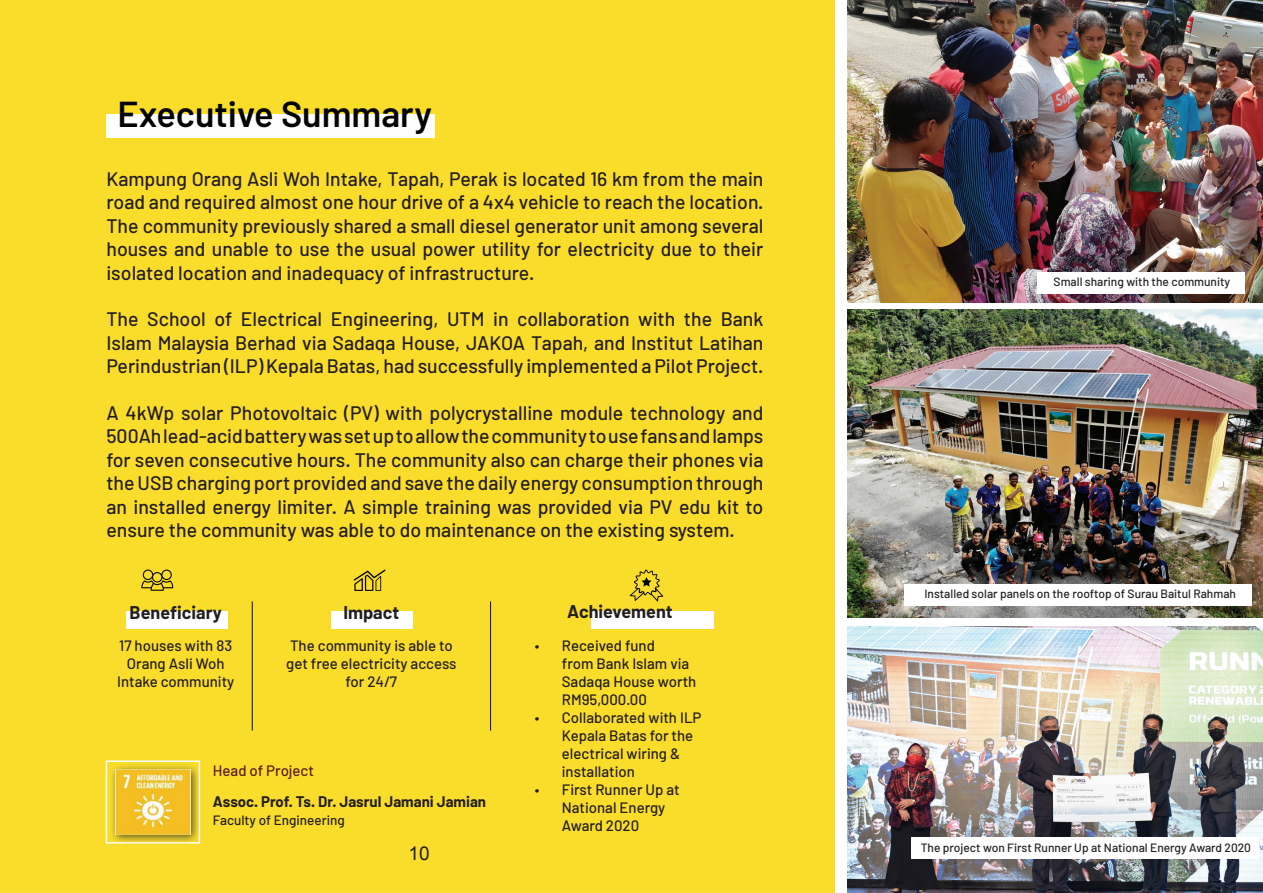
<style>
.page{position:relative;width:1263px;height:893px;background:#fff}
.page>*{position:absolute;margin:0;border:0;box-sizing:border-box;transform-origin:0 0}
.t1{font:600 36px "Barlow";color:#040503}
.t2{font:500 19.5px/23.4px "Barlow";color:#231f20;text-align:justify}
.t3{font:19.05px "Arial";color:#231f20}
.t4{font:700 18px "Barlow";color:#231f20}
.t5{font:500 15px/18px "Barlow";color:#231f20}
.t6{font:700 15px "Barlow";color:#231f20}
.t7{font:500 15px "Barlow";color:#5a1e1e}
.t8{font:500 13.5px "Barlow";color:#231f20}
.t9{font:500 12px "Barlow";color:#231f20}
</style>
<div class="page">
<img style="left:848px;top:0;width:415px;height:302px">
<div style="left:0;top:0;width:835px;height:893px;background:#fadd2b"></div>
<div style="left:106px;top:760px;width:94px;height:83px;border:2px solid #fff"></div>
<div style="left:126px;top:611px;width:102px;height:18px;background:#fff"></div>
<div style="left:331px;top:611px;width:81px;height:18px;background:#fff"></div>
<div style="left:591px;top:611px;width:122px;height:18px;background:#fff"></div>
<div style="left:109px;top:763px;width:92px;height:82px;background:#231f20;opacity:.75"></div>
<img style="left:115px;top:769px;width:75px;height:66px">
<img style="left:848px;top:310px;width:415px;height:308px">
<img style="left:848px;top:626px;width:415px;height:267px">
<svg style="left:141px;top:570px;width:32px;height:21px"></svg>
<svg style="left:353px;top:569px;width:33px;height:22px"></svg>
<hr style="left:252px;top:601px;width:1px;height:129px;background:#080605">
<hr style="left:490px;top:601px;width:1px;height:129px;background:#080605">
<svg style="left:630px;top:570px;width:33px;height:31px"></svg>
<div style="left:1037px;top:272px;width:208px;height:21px;background:#fff"></div>
<div style="left:904px;top:584px;width:348px;height:21px;background:#fff"></div>
<div style="left:910px;top:838px;width:348px;height:21px;background:#fff"></div>
<div style="left:106px;top:114px;width:329px;height:23px;background:#fffefe"></div>
<h1 class="t1" style="left:118px;top:92px;width:316px">Executive Summary</h1>
<p class="t2" style="left:106px;top:167px;width:659px">Kampung Orang Asli Woh Intake, Tapah, Perak is located 16 km from the main road and required almost one hour drive of a 4x4 vehicle to reach the location.<br>The community previously shared a small diesel generator unit among several houses and unable to use the usual power utility for electricity due to their isolated location and inadequacy of infrastructure.</p>
<p class="t2" style="left:106px;top:307px;width:659px">The School of Electrical Engineering, UTM in collaboration with the Bank Islam Malaysia Berhad via Sadaqa House, JAKOA Tapah, and Institut Latihan Perindustrian (ILP) Kepala Batas, had successfully implemented a Pilot Project.</p>
<p class="t2" style="left:106px;top:401px;width:659px">A 4kWp solar Photovoltaic (PV) with polycrystalline module technology and 500Ah lead-acid battery was set up to allow the community to use fans and lamps for seven consecutive hours. The community also can charge their phones via the USB charging port provided and save the daily energy consumption through an installed energy limiter. A simple training was provided via PV edu kit to ensure the community was able to do maintenance on the existing system.</p>
<p class="t4" style="left:130px;top:602px;width:94px">Beneficiary</p>
<p class="t5" style="left:117px;top:636px;width:119px;text-align:center">17 houses with 83<br>Orang Asli Woh<br>Intake community</p>
<p class="t4" style="left:343px;top:602px;width:57px">Impact</p>
<p class="t5" style="left:286px;top:636px;width:172px;text-align:center">The community is able to get free electricity access for 24/7</p>
<p class="t7" style="left:213px;top:761px;width:103px">Head of Project</p>
<p class="t6" style="left:213px;top:792px;width:275px">Assoc. Prof. Ts. Dr. Jasrul Jamani Jamian</p>
<p class="t8" style="left:213px;top:812px;width:133px">Faculty of Engineering</p>
<p class="t3" style="left:408px;top:841px;width:23px">10</p>
<p class="t4" style="left:567px;top:600px;width:107px">Achievement</p>
<p class="t5" style="left:562px;top:636px;width:136px;text-indent:-27px">• Received fund<br>from Bank Islam via<br>Sadaqa House worth<br>RM95,000.00</p>
<p class="t5" style="left:562px;top:708px;width:141px;text-indent:-27px">• Collaborated with ILP<br>Kepala Batas for the electrical wiring &amp; installation</p>
<p class="t5" style="left:562px;top:780px;width:119px;text-indent:-27px">• First Runner Up at<br>National Energy<br>Award 2020</p>
<p class="t9" style="left:1054px;top:274px;width:178px">Small sharing with the community</p>
<p class="t9" style="left:924px;top:587px;width:313px">Installed solar panels on the rooftop of Surau Baitul Rahmah</p>
<p class="t9" style="left:921px;top:840px;width:332px">The project won First Runner Up at National Energy Award 2020</p>
</div>
